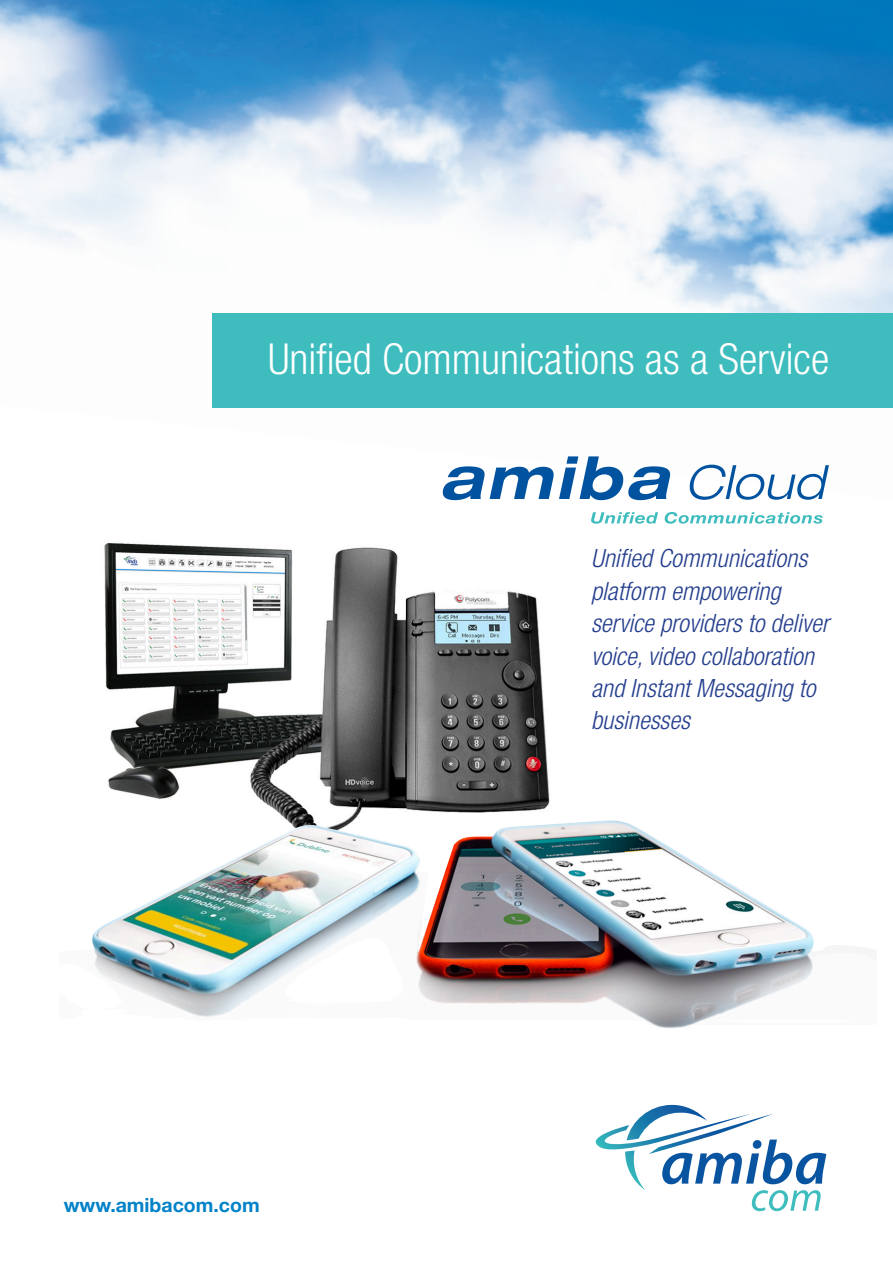
<style>
.page{position:relative;width:893px;height:1263px;background:#fff}
.page>*{position:absolute;margin:0;border:0;box-sizing:border-box;transform-origin:0 0}
.space-1{font:300 condensed 42.75px "Helvetica Neue";color:#fff}
.t1{font:italic 300 condensed 25.2px/32.4px "Helvetica Neue";color:#253f8e}
.space-1-2{font:700 19.5px "Helvetica Neue";color:#0082c8}
</style>
<div class="page">
<img style="left:0;top:0;width:893px;height:494px">
<img style="left:104px;top:543px;width:446px;height:277px">
<img style="left:92px;top:820px;width:722px;height:208px">
<svg style="left:443px;top:456px;width:228px;height:44px"></svg>
<svg style="left:688px;top:465px;width:141px;height:35px"></svg>
<svg style="left:591px;top:512px;width:67px;height:12px"></svg>
<svg style="left:665px;top:512px;width:158px;height:12px"></svg>
<svg style="left:596px;top:1105px;width:230px;height:106px"></svg>
<div style="left:213px;top:314px;width:680px;height:94px;background:#3fbdbe"></div>
<p class="space-1" style="left:268px;top:335px;width:563px">Unified Communications as a Service</p>
<p class="t1" style="left:591px;top:542px;width:239px">Unified Communications platform empowering service providers to deliver voice, video collaboration and Instant Messaging to businesses</p>
<p class="space-1-2" style="left:64px;top:1193px;width:197px">www.amibacom.com</p>
</div>
